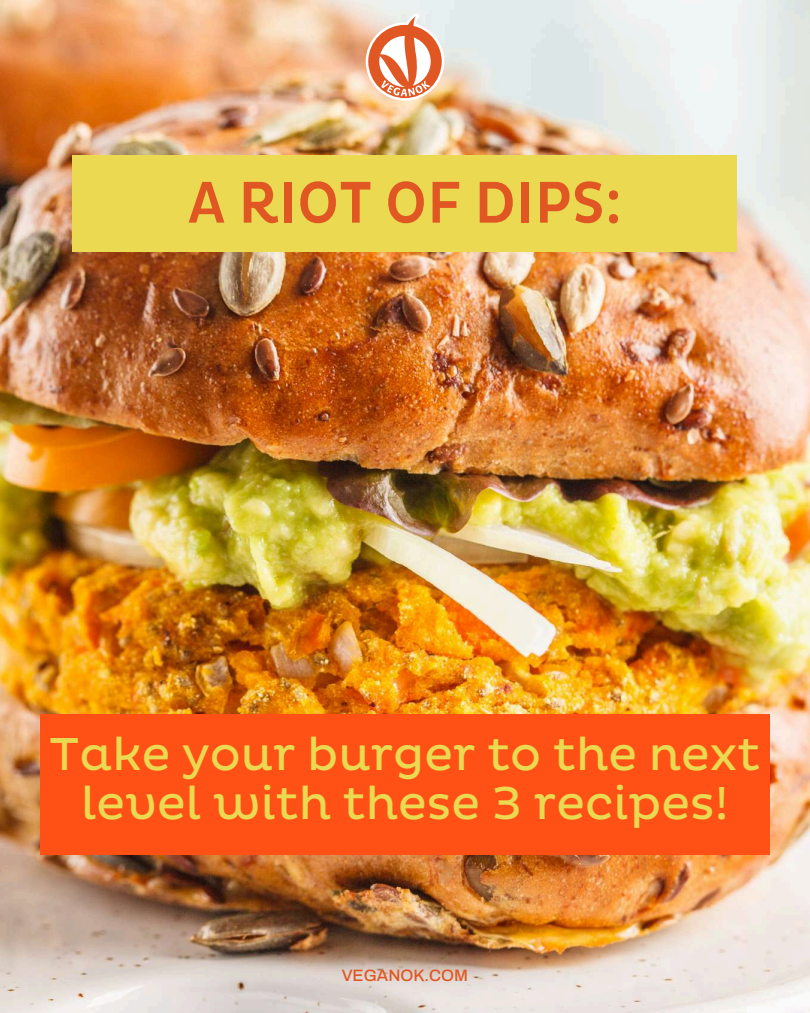
<style>
.page{position:relative;width:810px;height:1013px;background:#fff}
.page>*{position:absolute;margin:0;border:0;box-sizing:border-box;transform-origin:0 0}
.t1{font:500 59.9px "Pluto Cond";color:#e15723}
.t2{font:47px/48.8px "Pluto";color:#ead951;text-align:center}
.t3{font:500 16.5px "Archivo";color:#e15723}
</style>
<div class="page">
<img style="left:0;top:0;width:810px;height:1012px">
<div style="left:73px;top:156px;width:664px;height:96px;background:#ead951"></div>
<svg style="left:366px;top:13px;width:78px;height:88px"></svg>
<div style="left:40px;top:714px;width:730px;height:141px;background:#ff5115"></div>
<p class="t1" style="left:188px;top:167px;width:436px">A RIOT OF DIPS:</p>
<p class="t2" style="left:50px;top:731px;width:712px">Take your burger to the next level with these 3 recipes!</p>
<p class="t3" style="left:342px;top:966px;width:128px">VEGANOK.COM</p>
</div>
